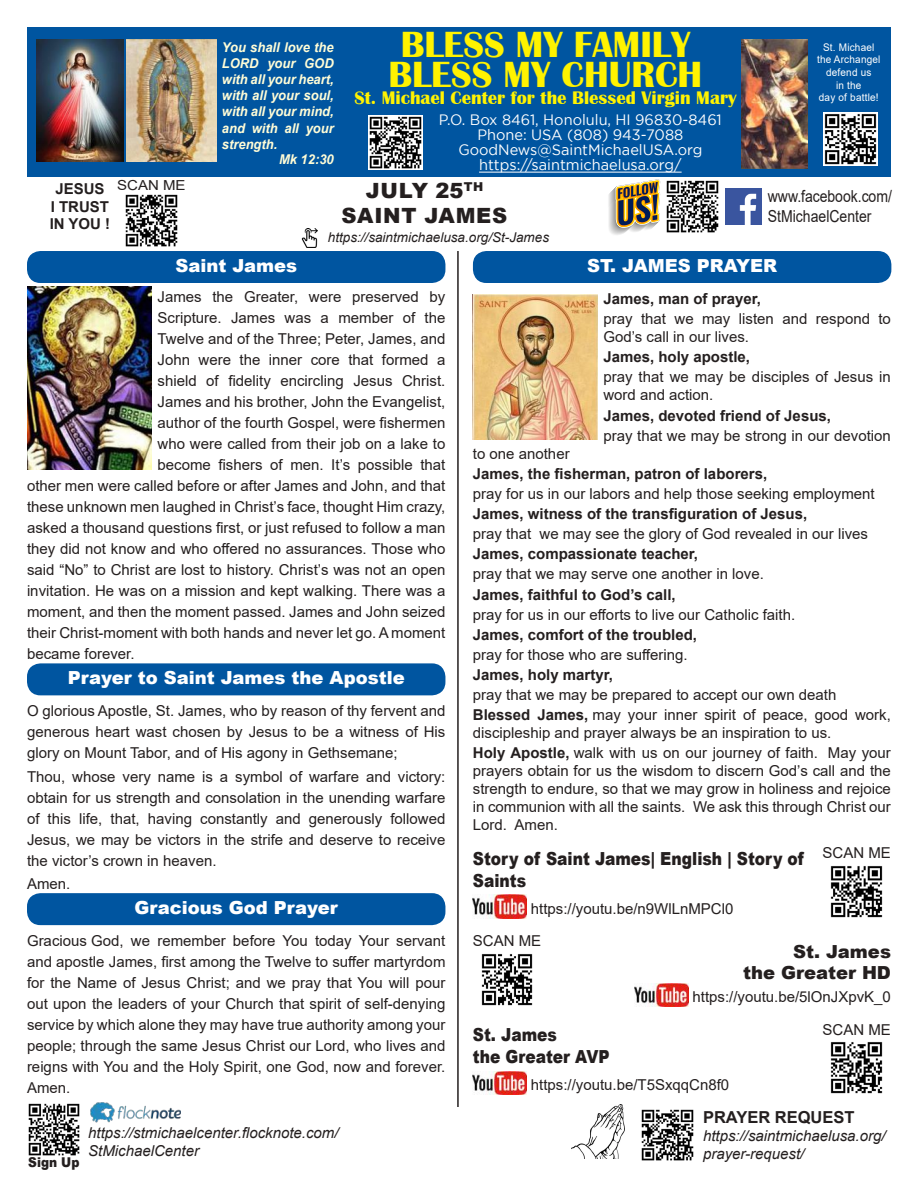
<style>
.page{position:relative;width:918px;height:1188px;background:#fff}
.page>*{position:absolute;margin:0;border:0;box-sizing:border-box;transform-origin:0 0}
.t1{font:700 37.5px/30px "Britannic";color:#fff300;text-align:center}
.t2{font:900 21px/25.2px "Arial";letter-spacing:.035em;color:#241f1f;text-align:center}
.t3{font:700 18.75px "Britannic";color:#fff300}
.t4{font:900 18px "Arial";color:#fff}
.t5{font:900 18px/21.6px "Arial";color:#241f1f;scale:.86 1}
.t6{font:900 18px/21.6px "Arial";color:#241f1f;text-align:right}
.t7{font:16.5px/19.8px "Arial";color:#241f1f;scale:.85 1}
.t8{font:700 16.5px "Arial";color:#241f1f}
.t9{font:15px/21px "Arial";color:#241f1f;text-align:justify}
.t10{font:700 15px/17.2px "Arial";color:#241f1f;text-align:center}
.t11{font:15px/15px "Gotham";color:#fff;text-align:center}
.t12{font:italic 15px/18px "Arial";color:#241f1f}
.t13{font:13.8px "Arial";color:#241f1f;scale:1.09 1}
.t14{font:italic 700 13.5px "Arial";color:#fffdd7;scale:.96 1}
.t15{font:italic 13.5px "Arial";color:#241f1f}
.t16{font:900 13.5px "Arial";color:#241f1f;scale:.9 1}
.t17{font:10.5px/12.6px "Arial";letter-spacing:.02em;color:#fff;text-align:center;scale:.95 1}
.s1{font-weight:700}
</style>
<div class="page">
<div style="left:27px;top:251px;width:418px;height:32px;background:#0055a0;border-radius:14px"></div>
<img style="left:27px;top:286px;width:124px;height:184px">
<div style="left:27px;top:663px;width:418px;height:32px;background:#0055a0;border-radius:14px"></div>
<div style="left:27px;top:893px;width:418px;height:32px;background:#0055a0;border-radius:14px"></div>
<div style="left:473px;top:251px;width:418px;height:32px;background:#0055a0;border-radius:14px"></div>
<img style="left:473px;top:294px;width:124px;height:145px">
<img style="left:666px;top:180px;width:53px;height:53px">
<img style="left:125px;top:194px;width:53px;height:53px">
<img style="left:726px;top:188px;width:36px;height:36px">
<div style="left:27px;top:27px;width:864px;height:149px;background:#0055a0"></div>
<img style="left:37px;top:40px;width:86px;height:121px">
<img style="left:126px;top:40px;width:91px;height:121px">
<img style="left:742px;top:39px;width:65px;height:130px">
<img style="left:824px;top:112px;width:54px;height:54px">
<hr style="left:479px;top:172px;width:203px;height:1px;background:#fff">
<img style="left:369px;top:115px;width:54px;height:54px">
<img style="left:301px;top:228px;width:17px;height:20px">
<hr style="left:457px;top:251px;width:2px;height:856px;background:#241f1f">
<img style="left:473px;top:1071px;width:54px;height:23px">
<img style="left:830px;top:1042px;width:53px;height:52px">
<img style="left:473px;top:895px;width:54px;height:23px">
<img style="left:830px;top:866px;width:53px;height:52px">
<img style="left:635px;top:983px;width:53px;height:23px">
<img style="left:481px;top:954px;width:52px;height:52px">
<svg style="left:608px;top:179px;width:52px;height:56px"></svg>
<img style="left:28px;top:1103px;width:52px;height:53px">
<img style="left:90px;top:1103px;width:91px;height:20px">
<img style="left:571px;top:1104px;width:54px;height:54px">
<img style="left:641px;top:1109px;width:53px;height:52px">
<p class="t14" style="left:222px;top:38px;width:118px">You shall love the</p>
<p class="t14" style="left:222px;top:54px;width:118px">LORD your GOD</p>
<p class="t14" style="left:222px;top:70px;width:118px">with all your heart,</p>
<p class="t14" style="left:222px;top:87px;width:118px">with all your soul,</p>
<p class="t14" style="left:222px;top:103px;width:118px">with all your mind,</p>
<p class="t14" style="left:222px;top:119px;width:118px">and with all your</p>
<p class="t14" style="left:222px;top:135px;width:59px">strength.</p>
<p class="t14" style="left:279px;top:150px;width:59px">Mk 12:30</p>
<h1 class="t1" style="left:389px;top:30px;width:315px">BLESS MY FAMILY<br>BLESS MY CHURCH</h1>
<p class="t17" style="left:817px;top:41px;width:68px">St. Michael the Archangel defend us<br>in the<br>day of battle!</p>
<p class="t11" style="left:439px;top:112px;width:284px">P.O. Box 8461, Honolulu, HI 96830-8461<br>Phone: USA (808) 943-7088<br>GoodNews@SaintMichaelUSA.org https://saintmichaelusa.org/</p>
<p class="t3" style="left:355px;top:87px;width:383px">St. Michael Center for the Blessed Virgin Mary</p>
<p class="t10" style="left:50px;top:181px;width:62px">JESUS<br>I TRUST<br>IN YOU !</p>
<p class="t13" style="left:117px;top:176px;width:64px">SCAN ME</p>
<h2 class="t2" style="left:341px;top:177px;width:167px">JULY 25<sup>TH<br></sup>SAINT JAMES</h2>
<p class="t15" style="left:328px;top:228px;width:223px">https://saintmichaelusa.org/St-James</p>
<p class="t7" style="left:768px;top:187px;width:147px">www.facebook.com/<br>StMichaelCenter</p>
<p class="t4" style="left:175px;top:252px;width:123px">Saint James</p>
<p class="t9" style="left:158px;top:286px;width:289px">James the Greater, were preserved by</p>
<p class="t9" style="left:158px;top:307px;width:289px">Scripture. James was a member of the</p>
<p class="t9" style="left:158px;top:328px;width:289px">Twelve and of the Three; Peter, James, and</p>
<p class="t9" style="left:158px;top:349px;width:289px">John were the inner core that formed a</p>
<p class="t9" style="left:158px;top:370px;width:289px">shield of fidelity encircling Jesus Christ.</p>
<p class="t9" style="left:158px;top:391px;width:289px">James and his brother, John the Evangelist,</p>
<p class="t9" style="left:158px;top:412px;width:289px">author of the fourth Gospel, were fishermen</p>
<p class="t9" style="left:158px;top:433px;width:289px">who were called from their job on a lake to</p>
<p class="t9" style="left:158px;top:454px;width:289px">become fishers of men. It’s possible that</p>
<p class="t9" style="left:27px;top:475px;width:420px">other men were called before or after James and John, and that</p>
<p class="t9" style="left:27px;top:496px;width:420px">these unknown men laughed in Christ’s face, thought Him crazy,</p>
<p class="t9" style="left:27px;top:517px;width:420px">asked a thousand questions first, or just refused to follow a man</p>
<p class="t9" style="left:27px;top:538px;width:420px">they did not know and who offered no assurances. Those who</p>
<p class="t9" style="left:27px;top:559px;width:420px">said “No” to Christ are lost to history. Christ’s was not an open</p>
<p class="t9" style="left:27px;top:580px;width:420px">invitation. He was on a mission and kept walking. There was a</p>
<p class="t9" style="left:27px;top:601px;width:420px">moment, and then the moment passed. James and John seized</p>
<p class="t9" style="left:27px;top:622px;width:420px">their Christ-moment with both hands and never let go. A moment</p>
<p class="t9" style="left:27px;top:643px;width:109px">became forever.</p>
<p class="t4" style="left:68px;top:665px;width:339px">Prayer to Saint James the Apostle</p>
<p class="t9" style="left:27px;top:701px;width:420px">O glorious Apostle, St. James, who by reason of thy fervent and generous heart wast chosen by Jesus to be a witness of His glory on Mount Tabor, and of His agony in Gethsemane;</p>
<p class="t9" style="left:27px;top:766px;width:420px">Thou, whose very name is a symbol of warfare and victory: obtain for us strength and consolation in the unending warfare of this life, that, having constantly and generously followed Jesus, we may be victors in the strife and deserve to receive the victor’s crown in heaven.</p>
<p class="t9" style="left:27px;top:873px;width:45px">Amen.</p>
<p class="t4" style="left:135px;top:894px;width:205px">Gracious God Prayer</p>
<p class="t9" style="left:27px;top:930px;width:420px">Gracious God, we remember before You today Your servant and apostle James, first among the Twelve to suffer martyrdom for the Name of Jesus Christ; and we pray that You will pour out upon the leaders of your Church that spirit of self-denying service by which alone they may have true authority among your people; through the same Jesus Christ our Lord, who lives and reigns with You and the Holy Spirit, one God, now and forever.<br>Amen.</p>
<p class="t16" style="left:28px;top:1153px;width:58px">Sign Up</p>
<p class="t12" style="left:88px;top:1124px;width:252px">https://stmichaelcenter.flocknote.com/<br>StMichaelCenter</p>
<p class="t4" style="left:587px;top:252px;width:192px">ST. JAMES PRAYER</p>
<p class="t10" style="left:603px;top:290px;width:159px">James, man of prayer,</p>
<p class="t9" style="left:603px;top:310px;width:289px;line-height:18px">pray that we may listen and respond to<br>God’s call in our lives.</p>
<p class="t10" style="left:603px;top:349px;width:148px">James, holy apostle,</p>
<p class="t9" style="left:603px;top:368px;width:289px;line-height:18px">pray that we may be disciples of Jesus in word and action.</p>
<p class="t10" style="left:603px;top:407px;width:229px">James, devoted friend of Jesus,</p>
<p class="t9" style="left:603px;top:425px;width:289px">pray that we may be strong in our devotion</p>
<p class="t9" style="left:473px;top:443px;width:98px">to one another</p>
<p class="t10" style="left:473px;top:465px;width:296px">James, the fisherman, patron of laborers,</p>
<p class="t9" style="left:473px;top:483px;width:403px">pray for us in our labors and help those seeking employment</p>
<p class="t10" style="left:473px;top:505px;width:336px">James, witness of the transfiguration of Jesus,</p>
<p class="t9" style="left:473px;top:523px;width:397px">pray that we may see the glory of God revealed in our lives</p>
<p class="t10" style="left:473px;top:546px;width:227px">James, compassionate teacher,</p>
<p class="t9" style="left:473px;top:564px;width:292px">pray that we may serve one another in love.</p>
<p class="t10" style="left:473px;top:586px;width:204px">James, faithful to God’s call,</p>
<p class="t9" style="left:473px;top:604px;width:324px">pray for us in our efforts to live our Catholic faith.</p>
<p class="t10" style="left:473px;top:626px;width:226px">James, comfort of the troubled,</p>
<p class="t9" style="left:473px;top:644px;width:216px">pray for those who are suffering.</p>
<p class="t10" style="left:473px;top:666px;width:142px">James, holy martyr,</p>
<p class="t9" style="left:473px;top:685px;width:420px;line-height:20.1px">pray that we may be prepared to accept our own death<br><span class="s1">Blessed James,</span> may your inner spirit of peace, good work,</p>
<p class="t9" style="left:473px;top:723px;width:420px;line-height:20.1px">discipleship and prayer always be an inspiration to us.<br><span class="s1">Holy Apostle,</span> walk with us on our journey of faith. May your</p>
<p class="t9" style="left:473px;top:762px;width:420px;line-height:18px">prayers obtain for us the wisdom to discern God’s call and the strength to endure, so that we may grow in holiness and rejoice in communion with all the saints. We ask this through Christ our Lord. Amen.</p>
<p class="t5" style="left:473px;top:847px;width:386px">Story of Saint James| English | Story of<br>Saints</p>
<p class="t9" style="left:531px;top:898px;width:204px">https://youtu.be/n9WlLnMPCl0</p>
<p class="t9" style="left:823px;top:842px;width:70px">SCAN ME</p>
<p class="t9" style="left:473px;top:931px;width:70px">SCAN ME</p>
<p class="t6" style="left:743px;top:940px;width:149px">St. James<br>the Greater HD</p>
<p class="t9" style="left:693px;top:986px;width:200px">https://youtu.be/5lOnJXpvK_0</p>
<p class="t5" style="left:473px;top:1024px;width:160px">St. James<br>the Greater AVP</p>
<p class="t9" style="left:531px;top:1074px;width:200px">https://youtu.be/T5SxqqCn8f0</p>
<p class="t9" style="left:823px;top:1019px;width:70px">SCAN ME</p>
<p class="t8" style="left:703px;top:1106px;width:153px">PRAYER REQUEST</p>
<p class="t12" style="left:703px;top:1127px;width:184px">https://saintmichaelusa.org/ prayer-request/</p>
</div>
